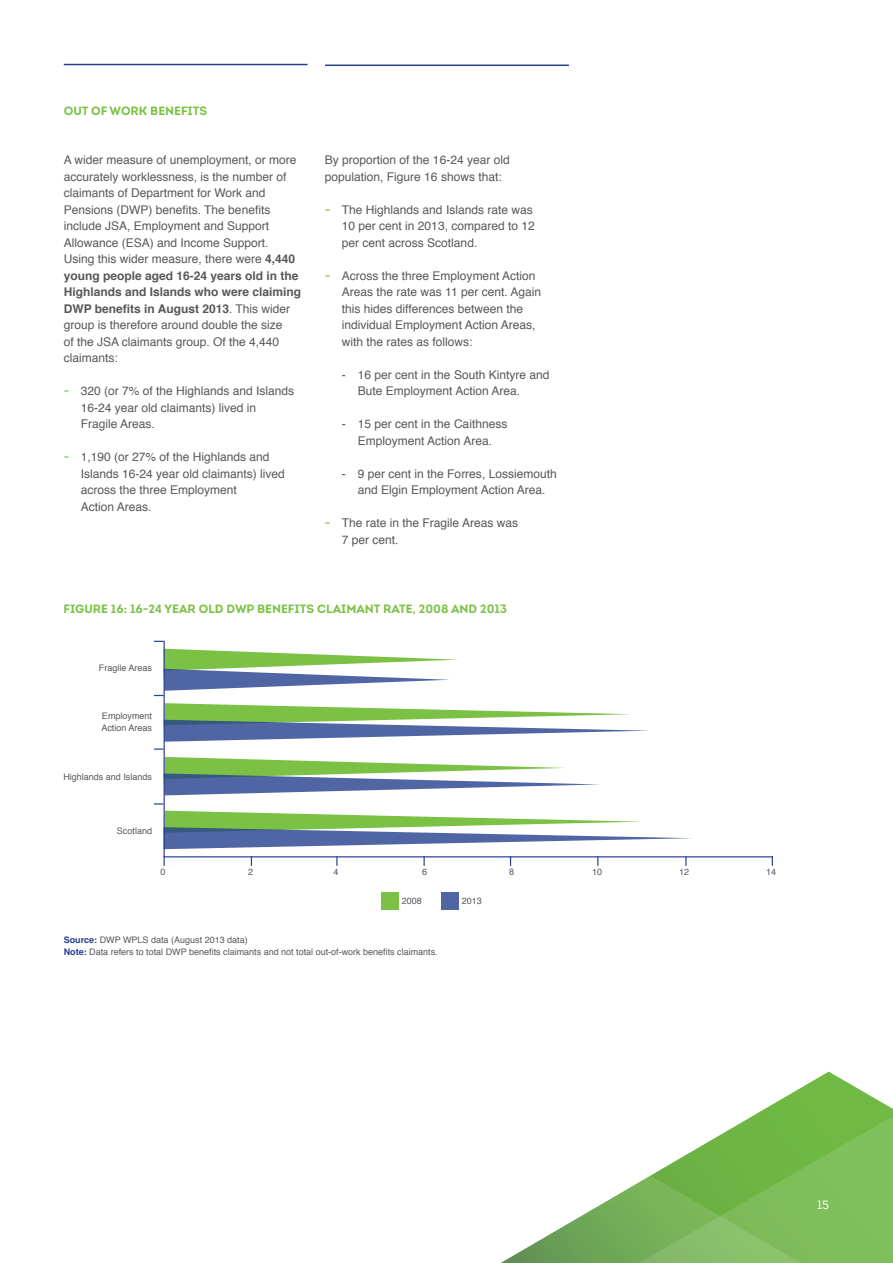
<style>
.page{position:relative;width:893px;height:1263px;background:#fff}
.page>*{position:absolute;margin:0;border:0;box-sizing:border-box;transform-origin:0 0}
.t1{font:12px/16.5px "Helvetica";color:#57585a}
.t2{font:700 12px "Intro";color:#7bc145}
.t3{font:12px "Intro";color:#fff}
.captions{font:9px/12px "Helvetica";color:#57585a}
.s1{font-weight:700}
.s2{font-family:"Intro";font-weight:700;color:#96cc67}
.s3{font-weight:700;color:#253f8e}
</style>
<div class="page">
<svg style="left:766px;top:1071px;width:126px;height:37px"></svg>
<svg style="left:501px;top:1108px;width:392px;height:155px"></svg>
<hr style="left:64px;top:64px;width:244px;height:1px;background:#253f8e">
<hr style="left:325px;top:65px;width:244px;height:1px;background:#253f8e">
<div style="left:381px;top:892px;width:17px;height:17px;background:#7bc145"></div>
<div style="left:442px;top:892px;width:17px;height:17px;background:#5065a4"></div>
<svg style="left:154px;top:748px;width:9px;height:2px"></svg>
<svg style="left:336px;top:858px;width:2px;height:8px"></svg>
<svg style="left:685px;top:858px;width:2px;height:8px"></svg>
<svg style="left:163px;top:640px;width:610px;height:218px"></svg>
<p class="t2" style="left:64px;top:103px;width:145px">OUT OF WORK BENEFITS</p>
<p class="t1" style="left:64px;top:152px;width:239px">A wider measure of unemployment, or more accurately worklessness, is the number of claimants of Department for Work and Pensions (DWP) benefits. The benefits include JSA, Employment and Support Allowance (ESA) and Income Support.<br>Using this wider measure, there were <span class="s1">4,440 young people aged 16-24 years old in the Highlands and Islands who were claiming DWP benefits in August 2013</span>. This wider group is therefore around double the size<br>of the JSA claimants group. Of the 4,440 claimants:</p>
<p class="t1" style="left:81px;top:383px;width:215px;text-indent:-17px"><span class="s2">-</span> 320 (or 7% of the Highlands and Islands<br>16-24 year old claimants) lived in<br>Fragile Areas.</p>
<p class="t1" style="left:81px;top:449px;width:206px;text-indent:-17px"><span class="s2">-</span> 1,190 (or 27% of the Highlands and<br>Islands 16-24 year old claimants) lived across the three Employment<br>Action Areas.</p>
<p class="t1" style="left:325px;top:152px;width:186px">By proportion of the 16-24 year old population, Figure 16 shows that:</p>
<p class="t1" style="left:342px;top:202px;width:194px;text-indent:-17px"><span class="s2">-</span> The Highlands and Islands rate was<br>10 per cent in 2013, compared to 12 per cent across Scotland.</p>
<p class="t1" style="left:342px;top:268px;width:201px;text-indent:-17px"><span class="s2">-</span> Across the three Employment Action Areas the rate was 11 per cent. Again this hides differences between the individual Employment Action Areas, with the rates as follows:</p>
<p class="t1" style="left:358px;top:367px;width:193px;text-indent:-16px">- 16 per cent in the South Kintyre and<br>Bute Employment Action Area.</p>
<p class="t1" style="left:342px;top:416px;width:167px;text-align:center">- 15 per cent in the Caithness<br>Employment Action Area.</p>
<p class="t1" style="left:342px;top:466px;width:216px;text-align:center">- 9 per cent in the Forres, Lossiemouth and Elgin Employment Action Area.</p>
<p class="t1" style="left:342px;top:515px;width:178px;text-indent:-17px"><span class="s2">-</span> The rate in the Fragile Areas was<br>7 per cent.</p>
<p class="t2" style="left:63px;top:601px;width:445px">FIGURE 16: 16-24 YEAR OLD DWP BENEFITS CLAIMANT RATE, 2008 AND 2013</p>
<p class="captions" style="left:99px;top:662px;width:55px">Fragile Areas</p>
<p class="captions" style="left:101px;top:710px;width:52px">Employment<br>Action Areas</p>
<p class="captions" style="left:63px;top:771px;width:90px">Highlands and Islands</p>
<p class="captions" style="left:117px;top:825px;width:37px">Scotland</p>
<p class="captions" style="left:161px;top:866px;width:7px">0</p>
<p class="captions" style="left:248px;top:866px;width:7px">2</p>
<p class="captions" style="left:334px;top:866px;width:7px">4</p>
<p class="captions" style="left:422px;top:866px;width:7px">6</p>
<p class="captions" style="left:509px;top:866px;width:7px">8</p>
<p class="captions" style="left:592px;top:866px;width:12px">10</p>
<p class="captions" style="left:679px;top:866px;width:12px">12</p>
<p class="captions" style="left:766px;top:866px;width:12px">14</p>
<p class="captions" style="left:402px;top:895px;width:22px">2008</p>
<p class="captions" style="left:462px;top:895px;width:22px">2013</p>
<p class="captions" style="left:64px;top:934px;width:185px"><span class="s3">Source:</span> DWP WPLS data (August 2013 data)</p>
<p class="captions" style="left:64px;top:946px;width:375px"><span class="s3">Note:</span> Data refers to total DWP benefits claimants and not total out-of-work benefits claimants.</p>
<p class="t3" style="left:817px;top:1197px;width:13px">15</p>
</div>
